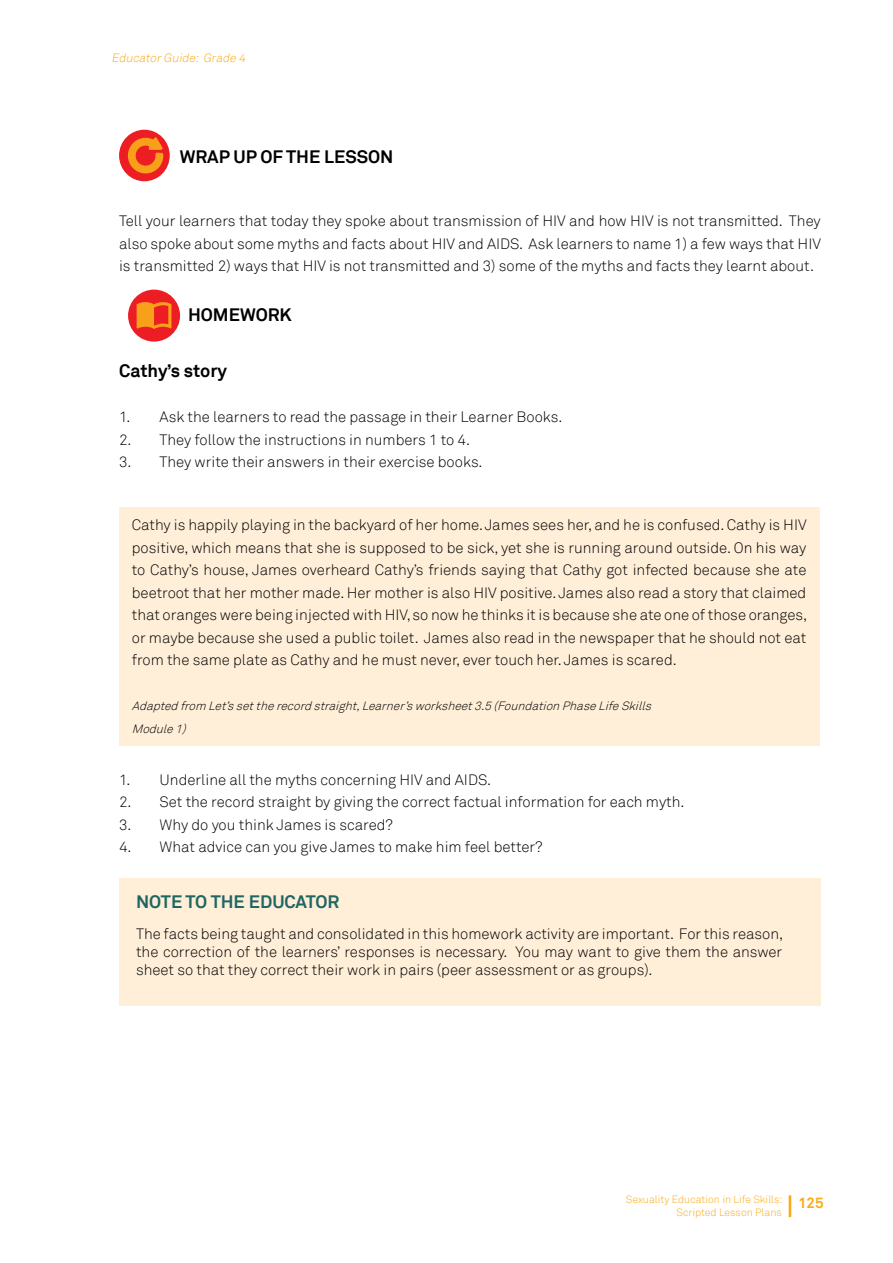
<style>
.page{position:relative;width:893px;height:1263px;background:#fff}
.page>*{position:absolute;margin:0;border:0;box-sizing:border-box;transform-origin:0 0}
.t1{font:700 18px "Akkurat";color:#000}
.t2{font:700 18px "Akkurat";color:#1f6663}
.t3{font:300 15px/22.5px "Akkurat";color:#000;text-align:justify}
.t4{font:700 15px "Akkurat";color:#fbab18}
.t5{font:italic 300 12px/22.5px "Akkurat";color:#000}
.t6{font:italic 300 12px "Akkurat";color:#fbab18}
.t7{font:300 10.5px/12.6px "Akkurat";color:#fbab18;text-align:right}
</style>
<div class="page">
<svg style="left:788px;top:1195px;width:4px;height:23px"></svg>
<div style="left:119px;top:130px;width:51px;height:51px;background:#ed1d24;border-radius:50%"></div>
<svg style="left:126px;top:135px;width:39px;height:40px"></svg>
<div style="left:128px;top:290px;width:52px;height:52px;background:#ed1d24;border-radius:50%"></div>
<svg style="left:137px;top:302px;width:34px;height:27px"></svg>
<div style="left:119px;top:507px;width:700px;height:238px;background:#ffefd8"></div>
<div style="left:119px;top:878px;width:702px;height:127px;background:#ffefd8"></div>
<p class="t6" style="left:111px;top:51px;width:138px">EducatorGuide: Grade 4</p>
<p class="t1" style="left:180px;top:145px;width:28px">WRAP</p>
<p class="t1" style="left:233px;top:145px;width:65px">UPOFTHE</p>
<p class="t1" style="left:324px;top:145px;width:23px">LESSON</p>
<p class="t3" style="left:119px;top:210px;width:703px">Tell your learners that today they spoke about transmission of HIV and how HIV is not transmitted. They also spoke about some myths and facts about HIV and AIDS. Ask learners to name 1) a few ways that HIV is transmitted 2) ways that HIV is not transmitted and 3) some of the myths and facts they learnt about.</p>
<p class="t1" style="left:188px;top:303px;width:105px">HOMEWORK</p>
<p class="t1" style="left:119px;top:359px;width:110px">CATHY’S STORY</p>
<p class="t3" style="left:119px;top:406px;width:445px">1. Ask the learners to read the passage in their Learner Books.</p>
<p class="t3" style="left:119px;top:428px;width:353px">2. They follow the instructions in numbers 1 to 4.</p>
<p class="t3" style="left:119px;top:451px;width:365px">3. They write their answers in their exercise books.</p>
<p class="t3" style="left:132px;top:514px;width:677px">Cathy is happily playing in the backyard of her home. James sees her, and he is confused. Cathy is HIV positive, which means that she is supposed to be sick, yet she is running around outside. On his way to Cathy’s house, James overheard Cathy’s friends saying that Cathy got infected because she ate beetroot that her mother made. Her mother is also HIV positive. James also read a story that claimed that oranges were being injected with HIV, so now he thinks it is because she ate one of those oranges, or maybe because she used a public toilet. James also read in the newspaper that he should not eat from the same plate as Cathy and he must never, ever touch her. James is scared.</p>
<p class="t5" style="left:132px;top:695px;width:524px">Adaptedfrom Let’ssettherecordstraight,Learner’sworksheet3.5(FoundationPhaseLifeSkills<br>Module 1)</p>
<p class="t3" style="left:119px;top:768px;width:373px">1. Underline all the myths concerning HIV and AIDS.</p>
<p class="t3" style="left:119px;top:791px;width:567px">2. Set the record straight by giving the correct factual information for each myth.</p>
<p class="t3" style="left:119px;top:813px;width:275px">3. Why do you think James is scared?</p>
<p class="t3" style="left:119px;top:836px;width:425px">4. What advice can you give James to make him feel better?</p>
<p class="t2" style="left:136px;top:890px;width:25px">NOTE</p>
<p class="t2" style="left:186px;top:890px;width:38px">TO THE</p>
<p class="t2" style="left:249px;top:890px;width:13px">EDUCATOR</p>
<p class="t3" style="left:136px;top:925px;width:649px;line-height:18px">The facts being taught and consolidated in this homework activity are important. For this reason, the correction of the learners’ responses is necessary. You may want to give them the answer sheet so that they correct their work in pairs (peer assessment or as groups).</p>
<p class="t7" style="left:626px;top:1193px;width:158px">Sexuality Education in Life Skills:<br>Scripted Lesson Plans</p>
<p class="t4" style="left:798px;top:1193px;width:27px">125</p>
</div>
